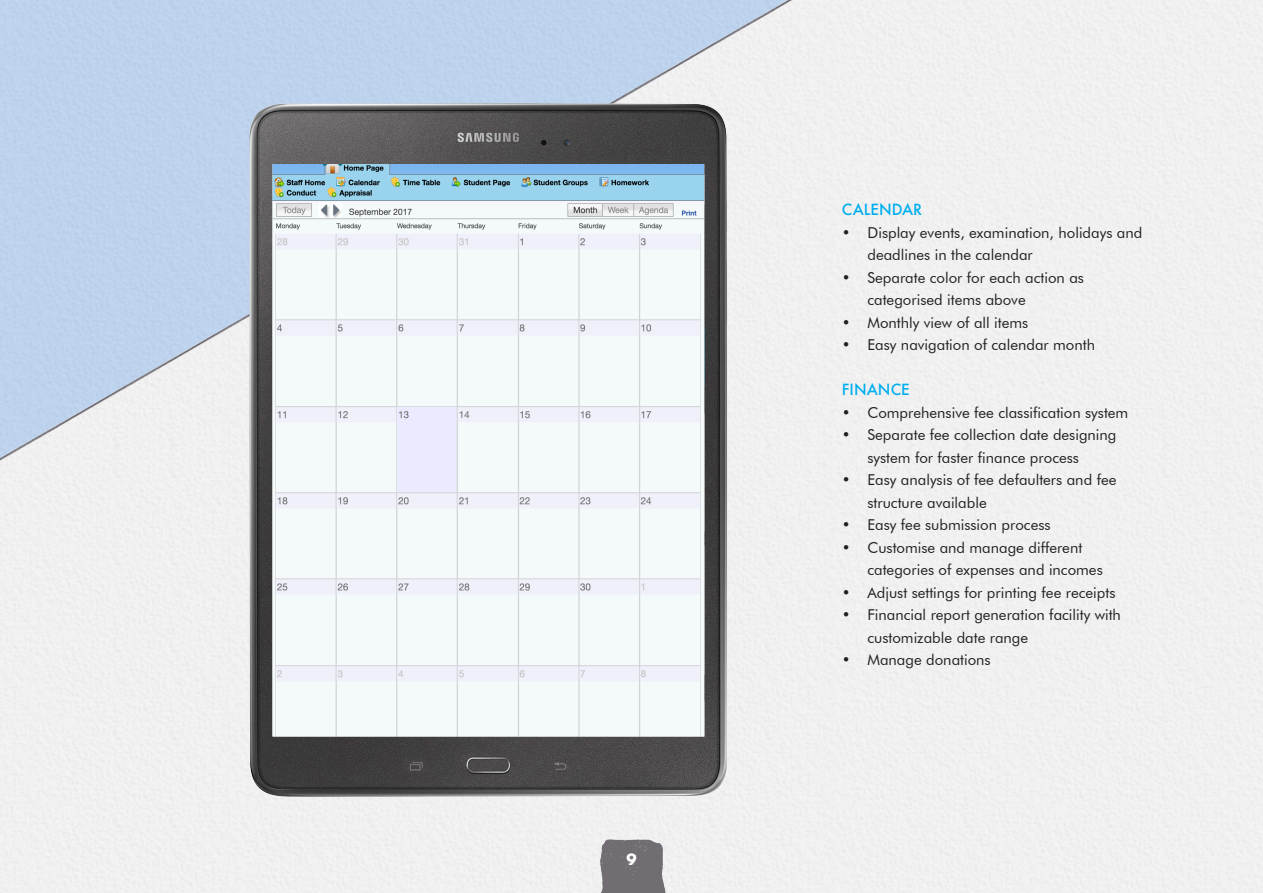
<style>
.page{position:relative;width:1263px;height:893px;background:#fff}
.page>*{position:absolute;margin:0;border:0;box-sizing:border-box;transform-origin:0 0}
.t1{font:15px "Futura BT";color:#231f20}
.t2{font:500 15px "Futura";color:#00aeef}
.t3{font:700 15px "Futura";color:#fff}
</style>
<div class="page">
<img style="left:595px;top:833px;width:73px;height:60px">
<svg style="left:0;top:0;width:828px;height:473px;fill:#bed3ee"></svg>
<img style="left:423px;top:0;width:395px;height:223px">
<img style="left:0;top:254px;width:232px;height:225px">
<img style="left:232px;top:94px;width:514px;height:714px">
<p class="t3" style="left:626px;top:848px;width:12px">9</p>
<p class="t2" style="left:842px;top:199px;width:82px">CALENDAR</p>
<p class="t1" style="left:842px;top:223px;width:302px">• Display events, examination, holidays and</p>
<p class="t1" style="left:867px;top:246px;width:167px">deadlines in the calendar</p>
<p class="t1" style="left:842px;top:268px;width:244px">• Separate color for each action as</p>
<p class="t1" style="left:867px;top:291px;width:160px">categorised items above</p>
<p class="t1" style="left:842px;top:313px;width:188px">• Monthly view of all items</p>
<p class="t1" style="left:842px;top:336px;width:255px">• Easy navigation of calendar month</p>
<p class="t2" style="left:842px;top:379px;width:69px">FINANCE</p>
<p class="t1" style="left:842px;top:403px;width:288px">• Comprehensive fee classification system</p>
<p class="t1" style="left:842px;top:426px;width:276px">• Separate fee collection date designing</p>
<p class="t1" style="left:867px;top:448px;width:213px">system for faster finance process</p>
<p class="t1" style="left:842px;top:471px;width:276px">• Easy analysis of fee defaulters and fee</p>
<p class="t1" style="left:867px;top:493px;width:121px">structure available</p>
<p class="t1" style="left:842px;top:516px;width:210px">• Easy fee submission process</p>
<p class="t1" style="left:842px;top:538px;width:242px">• Customise and manage different</p>
<p class="t1" style="left:867px;top:561px;width:237px">categories of expenses and incomes</p>
<p class="t1" style="left:842px;top:583px;width:275px">• Adjust settings for printing fee receipts</p>
<p class="t1" style="left:842px;top:606px;width:280px">• Financial report generation facility with</p>
<p class="t1" style="left:867px;top:628px;width:162px">customizable date range</p>
<p class="t1" style="left:842px;top:651px;width:150px">• Manage donations</p>
</div>
